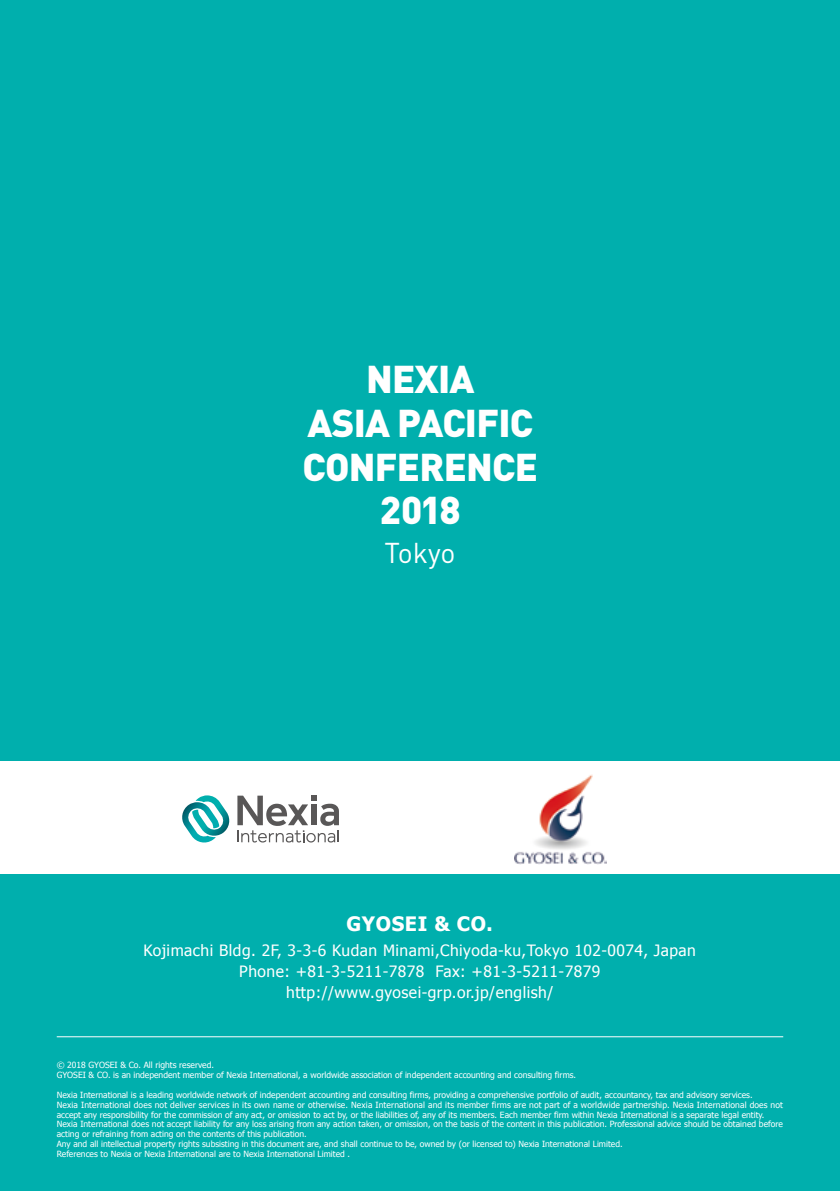
<style>
.page{position:relative;width:840px;height:1191px;background:#fff}
.page>*{position:absolute;margin:0;border:0;box-sizing:border-box;transform-origin:0 0}
.t1{font:900 38.2px/44px "DIN";letter-spacing:-.02em;color:#fff;text-align:center}
.t2{font:28.4px "DIN";letter-spacing:-.005em;color:#fff}
.t3{font:700 19.8px "Tahoma";letter-spacing:.03em;color:#fff}
.t4{font:15.6px/21.2px "Tahoma";letter-spacing:.03em;color:#fff;text-align:center}
.t5{font:8.6px/10px "Tahoma";color:#fff}
</style>
<div class="page">
<div style="left:0;top:0;width:839px;height:760px;background:#00afad"></div>
<div style="left:0;top:874px;width:839px;height:317px;background:#00afad"></div>
<svg style="left:182px;top:795px;width:48px;height:48px"></svg>
<svg style="left:237px;top:795px;width:102px;height:47px"></svg>
<hr style="left:57px;top:1036px;width:725px;height:1px;background:#fff">
<img style="left:514px;top:774px;width:92px;height:90px">
<h1 class="t1" style="left:302px;top:355px;width:237px">NEXIA<br>ASIA PACIFIC<br>CONFERENCE<br>2018</h1>
<h2 class="t2" style="left:384px;top:535px;width:73px">Tokyo</h2>
<h3 class="t3" style="left:346px;top:909px;width:148px">GYOSEI &amp; CO.</h3>
<h3 class="t4" style="left:143px;top:939px;width:553px">Kojimachi Bldg. 2F, 3-3-6 Kudan Minami,Chiyoda-ku,Tokyo 102-0074, Japan<br>Phone: +81-3-5211-7878 Fax: +81-3-5211-7879 http://www.gyosei-grp.or.jp/english/</h3>
<p class="t5" style="left:57px;top:1059px;width:520px">© 2018 GYOSEI &amp; Co. All rights reserved.<br>GYOSEI &amp; CO. is an independent member of Nexia International, a worldwide association of independent accounting and consulting firms.</p>
<p class="t5" style="left:57px;top:1089px;width:727px">Nexia International is a leading worldwide network of independent accounting and consulting firms, providing a comprehensive portfolio of audit, accountancy, tax and advisory services.<br>Nexia International does not deliver services in its own name or otherwise. Nexia International and its member firms are not part of a worldwide partnership. Nexia International does not accept any responsibility for the commission of any act, or omission to act by, or the liabilities of, any of its members. Each member firm within Nexia International is a separate legal entity.<br>Nexia International does not accept liability for any loss arising from any action taken, or omission, on the basis of the content in this publication. Professional advice should be obtained before acting or refraining from acting on the contents of this publication.<br>Any and all intellectual property rights subsisting in this document are, and shall continue to be, owned by (or licensed to) Nexia International Limited.<br>References to Nexia or Nexia International are to Nexia International Limited .</p>
</div>
